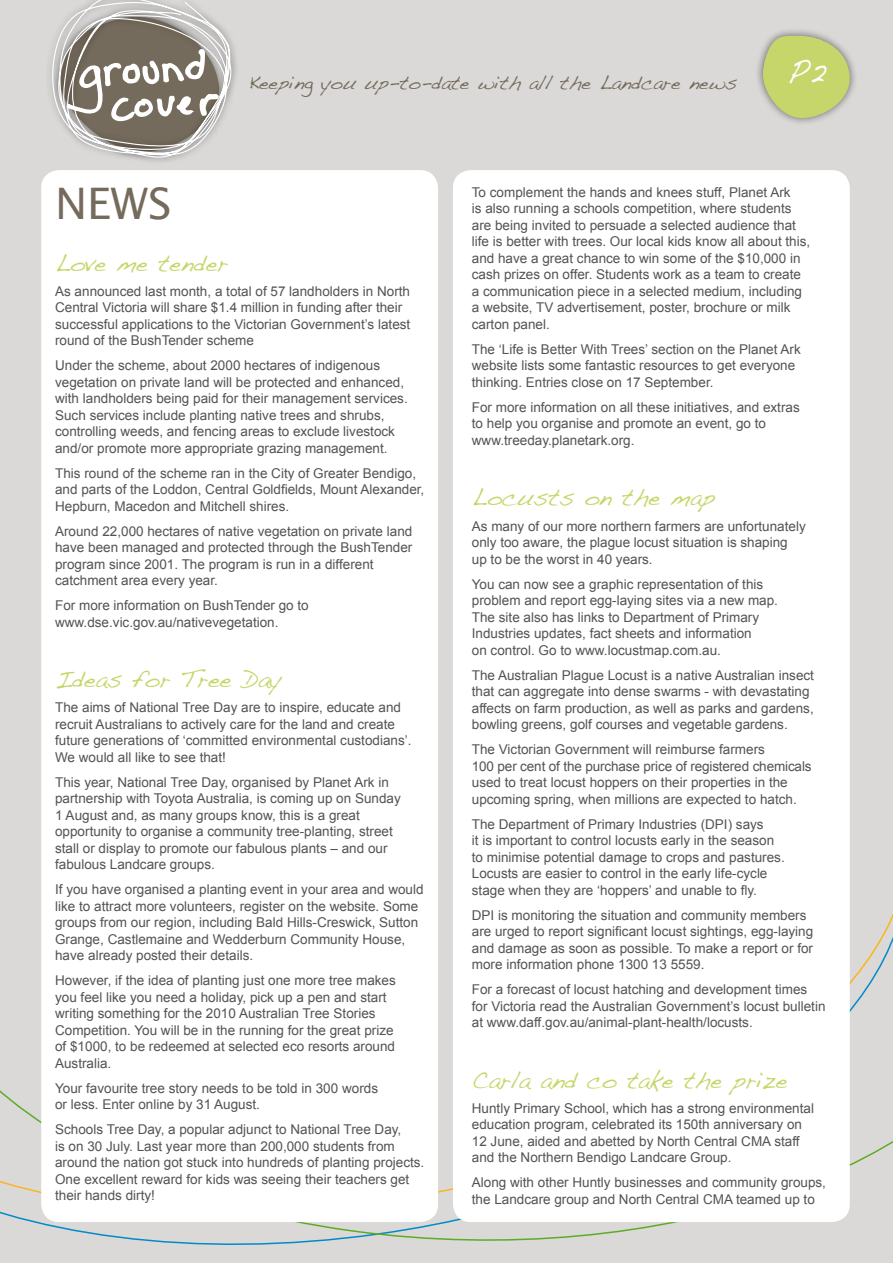
<style>
.page{position:relative;width:893px;height:1263px;background:#fff}
.page>*{position:absolute;margin:0;border:0;box-sizing:border-box;transform-origin:0 0}
.t1{font:43.5px "Lucida Sans";color:#756b5c}
.t2{font:24px "Handwriting Dakota";color:#c7d66a}
.t3{font:19.5px "Handwriting Dakota";color:#756b5c}
.t4{font:13.5px/16.5px "Arial";color:#535355}
</style>
<div class="page">
<div style="left:0;top:0;width:893px;height:764px;background:#dad9d8"></div>
<div style="left:0;top:806px;width:893px;height:158px;background:#dad9d8"></div>
<div style="left:0;top:964px;width:893px;height:299px;background:#dad9d8"></div>
<div style="left:41px;top:170px;width:397px;height:1052px;background:#fff;border-radius:18px"></div>
<div style="left:453px;top:170px;width:397px;height:1052px;background:#fff;border-radius:18px"></div>
<div style="left:755px;top:28px;width:103px;height:98px;background:#000;opacity:.5"></div>
<div style="left:44px;top:0;width:195px;height:166px;background:#dad9d8"></div>
<svg style="left:50px;top:0;width:186px;height:158px"></svg>
<svg style="left:763px;top:35px;width:89px;height:83px;background:#c6d17f"></svg>
<h3 class="t3" style="left:249px;top:71px;width:490px">Keeping you up-to-date with all the Landcare news</h3>
<h1 class="t1" style="left:55px;top:178px;width:118px">NEWS</h1>
<h2 class="t2" style="left:55px;top:248px;width:174px">Love me tender</h2>
<p class="t4" style="left:55px;top:283px;width:357px">As announced last month, a total of 57 landholders in North Central Victoria will share $1.4 million in funding after their successful applications to the Victorian Government’s latest round of the BushTender scheme</p>
<p class="t4" style="left:55px;top:357px;width:354px">Under the scheme, about 2000 hectares of indigenous vegetation on private land will be protected and enhanced, with landholders being paid for their management services.<br>Such services include planting native trees and shrubs, controlling weeds, and fencing areas to exclude livestock and/or promote more appropriate grazing management.</p>
<p class="t4" style="left:55px;top:465px;width:371px">This round of the scheme ran in the City of Greater Bendigo, and parts of the Loddon, Central Goldfields, Mount Alexander,<br>Hepburn, Macedon and Mitchell shires.</p>
<p class="t4" style="left:55px;top:523px;width:359px">Around 22,000 hectares of native vegetation on private land have been managed and protected through the BushTender program since 2001. The program is run in a different catchment area every year.</p>
<p class="t4" style="left:55px;top:597px;width:255px">For more information on BushTender go to www.dse.vic.gov.au/nativevegetation.</p>
<h2 class="t2" style="left:55px;top:665px;width:227px">Ideas for Tree Day</h2>
<p class="t4" style="left:55px;top:699px;width:358px">The aims of National Tree Day are to inspire, educate and recruit Australians to actively care for the land and create future generations of ‘committed environmental custodians’.<br>We would all like to see that!</p>
<p class="t4" style="left:55px;top:774px;width:347px">This year, National Tree Day, organised by Planet Ark in partnership with Toyota Australia, is coming up on Sunday 1 August and, as many groups know, this is a great opportunity to organise a community tree-planting, street stall or display to promote our fabulous plants – and our fabulous Landcare groups.</p>
<p class="t4" style="left:55px;top:881px;width:370px">If you have organised a planting event in your area and would like to attract more volunteers, register on the website. Some groups from our region, including Bald Hills-Creswick, Sutton Grange, Castlemaine and Wedderburn Community House, have already posted their details.</p>
<p class="t4" style="left:55px;top:972px;width:342px">However, if the idea of planting just one more tree makes you feel like you need a holiday, pick up a pen and start writing something for the 2010 Australian Tree Stories Competition. You will be in the running for the great prize of $1000, to be redeemed at selected eco resorts around Australia.</p>
<p class="t4" style="left:55px;top:1080px;width:324px">Your favourite tree story needs to be told in 300 words or less. Enter online by 31 August.</p>
<p class="t4" style="left:55px;top:1121px;width:371px">Schools Tree Day, a popular adjunct to National Tree Day,<br>is on 30 July. Last year more than 200,000 students from around the nation got stuck into hundreds of planting projects.<br>One excellent reward for kids was seeing their teachers get their hands dirty!</p>
<p class="t4" style="left:472px;top:184px;width:340px">To complement the hands and knees stuff, Planet Ark<br>is also running a schools competition, where students are being invited to persuade a selected audience that life is better with trees. Our local kids know all about this, and have a great chance to win some of the $10,000 in cash prizes on offer. Students work as a team to create a communication piece in a selected medium, including a website, TV advertisement, poster, brochure or milk carton panel.</p>
<p class="t4" style="left:472px;top:341px;width:330px">The ‘Life is Better With Trees’ section on the Planet Ark website lists some fantastic resources to get everyone thinking. Entries close on 17 September.</p>
<p class="t4" style="left:472px;top:399px;width:329px">For more information on all these initiatives, and extras to help you organise and promote an event, go to www.treeday.planetark.org.</p>
<h2 class="t2" style="left:472px;top:483px;width:245px">Locusts on the map</h2>
<p class="t4" style="left:472px;top:518px;width:335px">As many of our more northern farmers are unfortunately only too aware, the plague locust situation is shaping up to be the worst in 40 years.</p>
<p class="t4" style="left:472px;top:576px;width:308px">You can now see a graphic representation of this problem and report egg-laying sites via a new map.<br>The site also has links to Department of Primary Industries updates, fact sheets and information<br>on control. Go to www.locustmap.com.au.</p>
<p class="t4" style="left:472px;top:667px;width:344px">The Australian Plague Locust is a native Australian insect that can aggregate into dense swarms - with devastating affects on farm production, as well as parks and gardens, bowling greens, golf courses and vegetable gardens.</p>
<p class="t4" style="left:472px;top:741px;width:341px">The Victorian Government will reimburse farmers<br>100 per cent of the purchase price of registered chemicals used to treat locust hoppers on their properties in the upcoming spring, when millions are expected to hatch.</p>
<p class="t4" style="left:472px;top:816px;width:314px">The Department of Primary Industries (DPI) says<br>it is important to control locusts early in the season to minimise potential damage to crops and pastures.<br>Locusts are easier to control in the early life-cycle stage when they are ‘hoppers’ and unable to fly.</p>
<p class="t4" style="left:472px;top:907px;width:343px">DPI is monitoring the situation and community members are urged to report significant locust sightings, egg-laying and damage as soon as possible. To make a report or for more information phone 1300 13 5559.</p>
<p class="t4" style="left:472px;top:981px;width:355px">For a forecast of locust hatching and development times for Victoria read the Australian Government’s locust bulletin at www.daff.gov.au/animal-plant-health/locusts.</p>
<h2 class="t2" style="left:472px;top:1065px;width:317px">Carla and co take the prize</h2>
<p class="t4" style="left:472px;top:1100px;width:344px">Huntly Primary School, which has a strong environmental education program, celebrated its 150th anniversary on 12 June, aided and abetted by North Central CMA staff and the Northern Bendigo Landcare Group.</p>
<p class="t4" style="left:472px;top:1174px;width:356px">Along with other Huntly businesses and community groups, the Landcare group and North Central CMA teamed up to</p>
</div>
